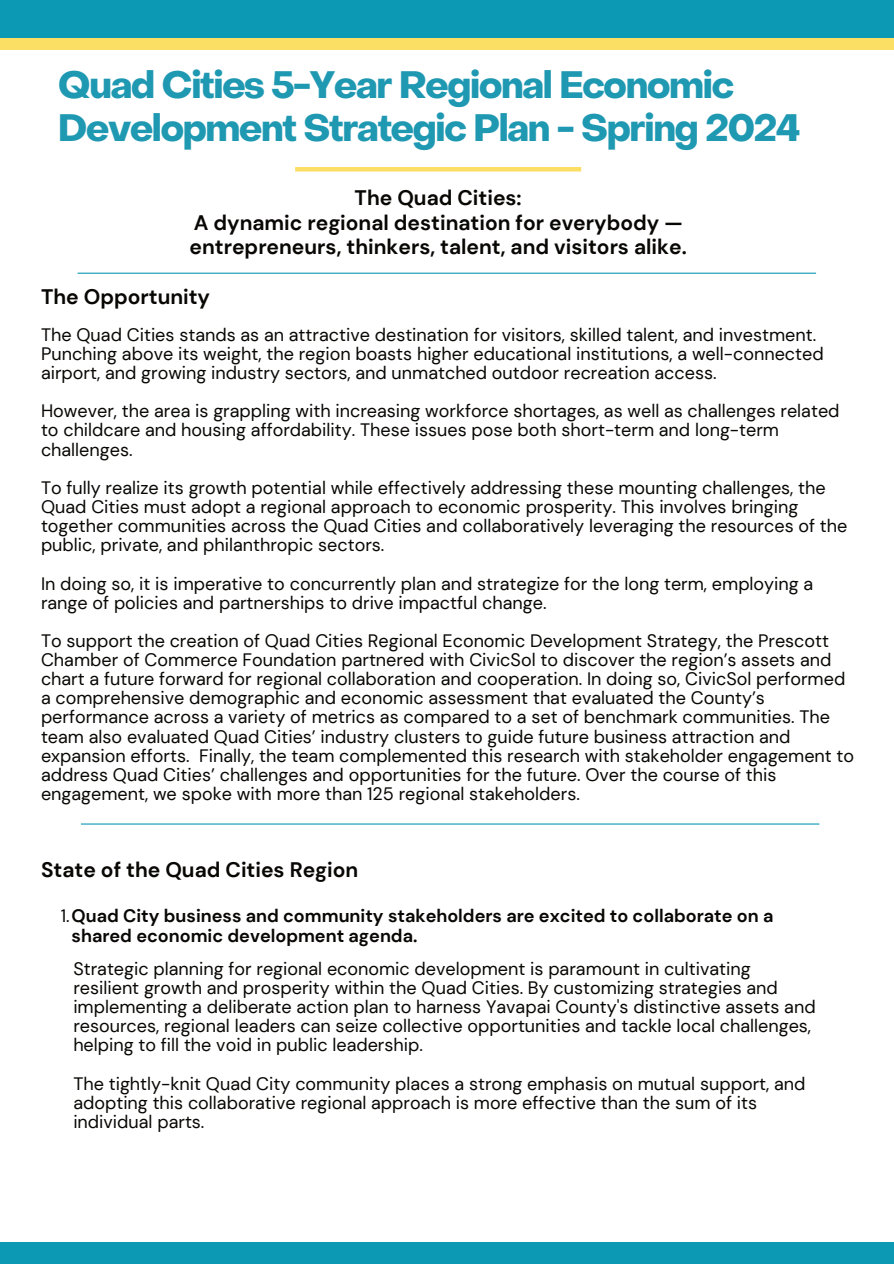
<style>
.page{position:relative;width:894px;height:1264px;background:#fff}
.page>*{position:absolute;margin:0;border:0;box-sizing:border-box;transform-origin:0 0}
.t1{font:700 37.5px/42.8px "Object Sans";letter-spacing:-.035em;color:#1f98b2}
.t2{font:700 21px/24.8px "DM Sans";color:#080704;text-align:center}
.t3{font:18px/19.2px "DM Sans";color:#080704}
.t4{font:700 18px/19.2px "DM Sans";color:#080704}
.s1{font-weight:400}
</style>
<div class="page">
<hr style="left:78px;top:273px;width:737px;height:1px;background:#0c99b4">
<hr style="left:295px;top:167px;width:286px;height:4px;background:#fadf64">
<div style="left:0;top:1242px;width:893px;height:21px;background:#0c99b4"></div>
<hr style="left:81px;top:823px;width:738px;height:1px;background:#0c99b4">
<div style="left:0;top:0;width:893px;height:50px;background:#fadf64"></div>
<div style="left:0;top:0;width:893px;height:38px;background:#0c99b4"></div>
<h1 class="t1" style="left:58px;top:59px;width:743px">Quad Cities 5-Year Regional Economic<br>Development Strategic Plan - Spring 2024</h1>
<p class="t2" style="left:189px;top:185px;width:498px">The Quad Cities:<br>A dynamic regional destination for everybody — entrepreneurs, thinkers, talent, and visitors alike.</p>
<p class="t2" style="left:41px;top:284px;width:171px">The Opportunity</p>
<p class="t3" style="left:41px;top:325px;width:784px">The Quad Cities stands as an attractive destination for visitors, skilled talent, and investment.<br>Punching above its weight, the region boasts higher educational institutions, a well-connected airport, and growing industry sectors, and unmatched outdoor recreation access.</p>
<p class="t3" style="left:41px;top:401px;width:799px">However, the area is grappling with increasing workforce shortages, as well as challenges related to childcare and housing affordability. These issues pose both short-term and long-term challenges.</p>
<p class="t3" style="left:41px;top:478px;width:807px">To fully realize its growth potential while effectively addressing these mounting challenges, the Quad Cities must adopt a regional approach to economic prosperity. This involves bringing together communities across the Quad Cities and collaboratively leveraging the resources of the public, private, and philanthropic sectors.</p>
<p class="t3" style="left:41px;top:573px;width:773px">In doing so, it is imperative to concurrently plan and strategize for the long term, employing a range of policies and partnerships to drive impactful change.</p>
<p class="t3" style="left:41px;top:631px;width:814px">To support the creation of Quad Cities Regional Economic Development Strategy, the Prescott Chamber of Commerce Foundation partnered with CivicSol to discover the region’s assets and chart a future forward for regional collaboration and cooperation. In doing so, CivicSol performed a comprehensive demographic and economic assessment that evaluated the County’s performance across a variety of metrics as compared to a set of benchmark communities. The team also evaluated Quad Cities’ industry clusters to guide future business attraction and expansion efforts. Finally, the team complemented this research with stakeholder engagement to address Quad Cities’ challenges and opportunities for the future. Over the course of this engagement, we spoke with more than 125 regional stakeholders.</p>
<p class="t2" style="left:41px;top:857px;width:319px">State of the Quad Cities Region</p>
<p class="t4" style="left:72px;top:906px;width:703px;text-indent:-11px"><span class="s1">1.</span>Quad City business and community stakeholders are excited to collaborate on a shared economic development agenda.</p>
<p class="t3" style="left:73px;top:958px;width:743px">Strategic planning for regional economic development is paramount in cultivating resilient growth and prosperity within the Quad Cities. By customizing strategies and implementing a deliberate action plan to harness Yavapai County's distinctive assets and resources, regional leaders can seize collective opportunities and tackle local challenges, helping to fill the void in public leadership.</p>
<p class="t3" style="left:73px;top:1073px;width:733px">The tightly-knit Quad City community places a strong emphasis on mutual support, and adopting this collaborative regional approach is more effective than the sum of its individual parts.</p>
</div>
